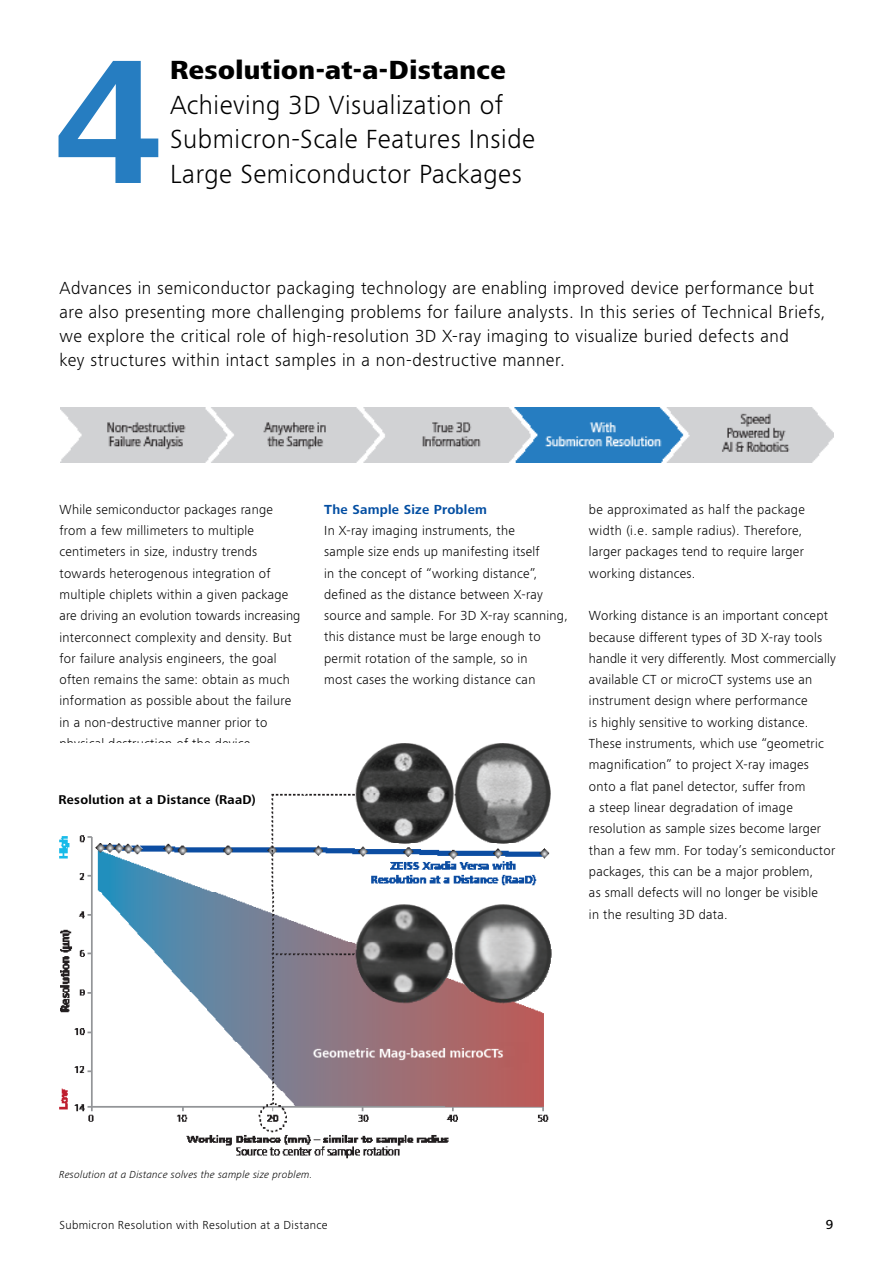
<style>
.page{position:relative;width:893px;height:1263px;background:#fff}
.page>*{position:absolute;margin:0;border:0;box-sizing:border-box;transform-origin:0 0}
.t1{font:700 183px "ZEISS Frutiger Next W1 G";color:#267dc1}
.t2{font:300 27px/34.5px "ZEISS Frutiger Next W1 G";letter-spacing:.02em;color:#000}
.t3{font:800 27px "ZEISS Frutiger Next W1 G";letter-spacing:.015em;color:#000}
.t4{font:300 18px/24px "ZEISS Frutiger Next W1 G";letter-spacing:.025em;color:#000}
.t5{font:300 13.5px/21.3px "ZEISS Frutiger Next W1 G";letter-spacing:.02em;color:#000}
.t6{font:700 13.5px "ZEISS Frutiger Next W1 G";letter-spacing:.02em;color:#034ea2}
.t7{font:500 13.5px "ZEISS Frutiger Next W1 G";color:#000}
.t8{font:700 13.05px "ZEISS Frutiger Next W1 G";letter-spacing:.02em;color:#000}
.t9{font:300 12px "ZEISS Frutiger Next W1 G";letter-spacing:.035em;color:#000}
.t10{font:italic 300 10.5px "ZEISS Frutiger Next W1 G";letter-spacing:.02em;color:#000}
</style>
<div class="page">
<img style="left:60px;top:408px;width:773px;height:54px">
<img style="left:59px;top:743px;width:493px;height:416px">
<h1 class="t1" style="left:54px;top:-8px;width:109px">4</h1>
<h2 class="t3" style="left:170px;top:51px;width:337px">Resolution-at-a-Distance</h2>
<h2 class="t2" style="left:170px;top:86px;width:366px">Achieving 3D Visualization of<br>Submicron-Scale Features Inside<br>Large Semiconductor Packages</h2>
<p class="t4" style="left:60px;top:275px;width:768px">Advances in semiconductor packaging technology are enabling improved device performance but are also presenting more challenging problems for failure analysts. In this series of Technical Briefs, we explore the critical role of high-resolution 3D X-ray imaging to visualize buried defects and<br>key structures within intact samples in a non-destructive manner.</p>
<p class="t6" style="left:324px;top:500px;width:164px">The Sample Size Problem</p>
<p class="t5" style="left:324px;top:519px;width:245px">In X-ray imaging instruments, the<br>sample size ends up manifesting itself<br>in the concept of “working distance”, defined as the distance between X-ray source and sample. For 3D X-ray scanning, this distance must be large enough to permit rotation of the sample, so in<br>most cases the working distance can</p>
<p class="t5" style="left:60px;top:498px;width:242px">While semiconductor packages range from a few millimeters to multiple centimeters in size, industry trends towards heterogenous integration of multiple chiplets within a given package are driving an evolution towards increasing interconnect complexity and density. But for failure analysis engineers, the goal often remains the same: obtain as much information as possible about the failure in a non-destructive manner prior to physical destruction of the device.</p>
<p class="t5" style="left:589px;top:498px;width:217px">be approximated as half the package width (i.e. sample radius). Therefore, larger packages tend to require larger working distances.</p>
<p class="t5" style="left:589px;top:604px;width:248px">Working distance is an important concept because different types of 3D X-ray tools handle it very differently. Most commercially available CT or microCT systems use an instrument design where performance<br>is highly sensitive to working distance.<br>These instruments, which use “geometric magnification” to project X-ray images onto a flat panel detector, suffer from<br>a steep linear degradation of image resolution as sample sizes become larger than a few mm. For today’s semiconductor packages, this can be a major problem,<br>as small defects will no longer be visible<br>in the resulting 3D data.</p>
<p class="t8" style="left:58px;top:790px;width:199px">Resolution at a Distance (RaaD)</p>
<p class="t10" style="left:59px;top:1167px;width:255px">Resolution at a Distance solves the sample size problem.</p>
<p class="t9" style="left:60px;top:1217px;width:270px">Submicron Resolution with Resolution at a Distance</p>
<p class="t7" style="left:826px;top:1215px;width:9px">9</p>
</div>
